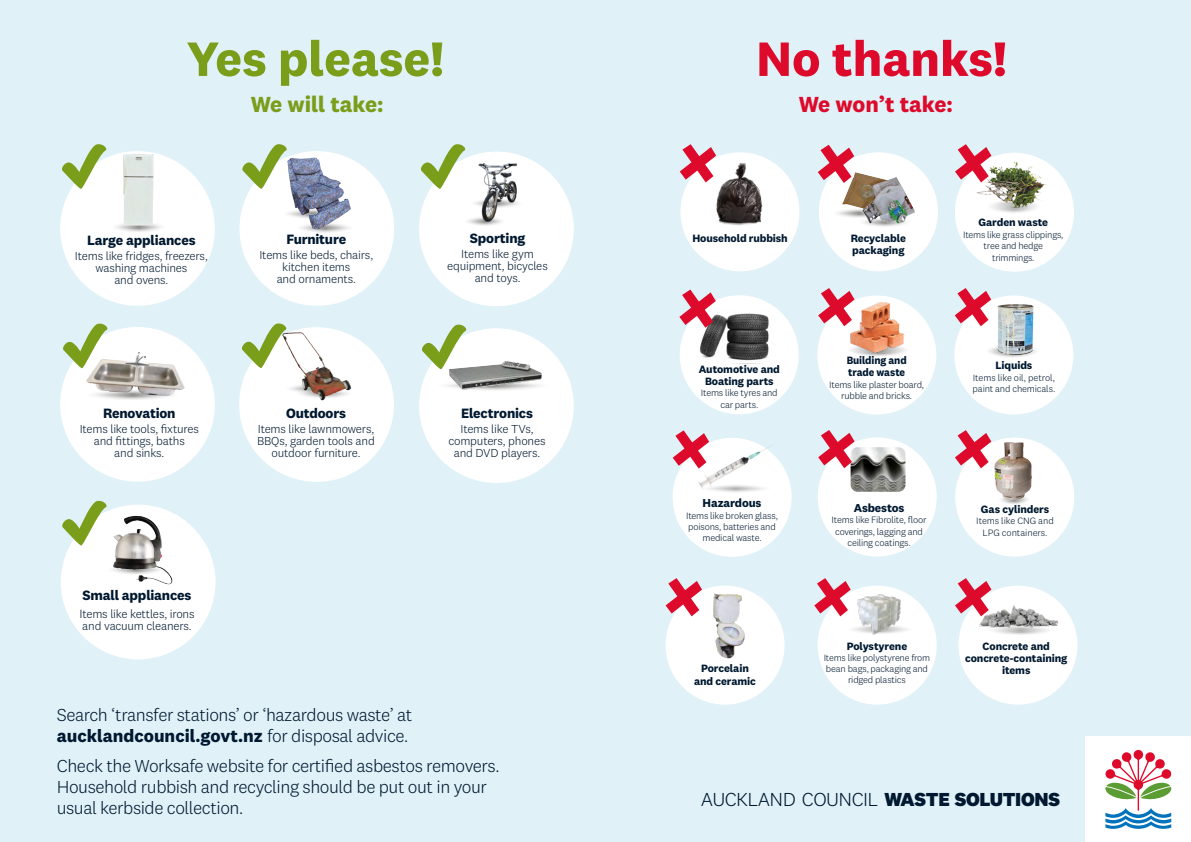
<style>
.page{position:relative;width:1191px;height:842px;background:#e0f1f8}
.page>*{position:absolute;margin:0;border:0;box-sizing:border-box;transform-origin:0 0}
.t1{font:700 50px "National 2";color:#7a9d1a}
.t2{font:700 50px "National 2";color:#de0a2b}
.t3{font:700 22.6px "National 2";letter-spacing:-.005em;color:#de0a2b}
.t4{font:700 22.6px "National 2";color:#7a9d1a}
.t5{font:300 19.5px "National 2";letter-spacing:-.03em;color:#001930}
.t6{font:300 18px/21px "National 2";letter-spacing:-.025em;color:#001930}
.t7{font:700 14px "National 2";letter-spacing:-.01em;color:#001930}
.t8{font:300 12px/12px "National 2";letter-spacing:-.015em;color:#001930;text-align:center}
.t9{font:700 11.9px "National 2";letter-spacing:-.01em;color:#001930}
.t10{font:700 11px/12px "National 2";letter-spacing:-.01em;color:#001930;text-align:center}
.t11{font:700 11px/12px "National 2";letter-spacing:-.01em;color:#001930;scale:.95 1}
.t12{font:300 9.6px/11.5px "National 2";letter-spacing:-.02em;color:#001930;text-align:center}
.t13{font:300 9.5px/11px "National 2";letter-spacing:-.02em;color:#001930;text-align:center}
.s1{font-size:12.5px}
.s2{font-weight:700}
.s3{font-weight:800}
</style>
<div class="page">
<div style="left:239px;top:151px;width:155px;height:155px;background:#fff;border-radius:50%"></div>
<svg style="left:242px;top:144px;width:47px;height:45px"></svg>
<svg style="left:291px;top:221px;width:66px;height:12px"></svg>
<img style="left:285px;top:157px;width:66px;height:74px">
<div style="left:419px;top:152px;width:155px;height:154px;background:#fff;border-radius:50%"></div>
<svg style="left:420px;top:144px;width:47px;height:45px"></svg>
<img style="left:470px;top:153px;width:51px;height:73px">
<div style="left:60px;top:151px;width:155px;height:155px;background:#fff;border-radius:50%"></div>
<svg style="left:62px;top:144px;width:45px;height:45px"></svg>
<svg style="left:108px;top:220px;width:61px;height:13px"></svg>
<img style="left:123px;top:154px;width:31px;height:71px">
<div style="left:61px;top:505px;width:154px;height:154px;background:#fff;border-radius:50%"></div>
<svg style="left:62px;top:500px;width:47px;height:45px"></svg>
<svg style="left:103px;top:563px;width:65px;height:12px"></svg>
<img style="left:113px;top:516px;width:43px;height:54px">
<div style="left:60px;top:327px;width:155px;height:155px;background:#fff;border-radius:50%"></div>
<svg style="left:63px;top:323px;width:46px;height:45px"></svg>
<svg style="left:80px;top:388px;width:105px;height:12px"></svg>
<img style="left:86px;top:352px;width:99px;height:44px">
<div style="left:239px;top:327px;width:155px;height:155px;background:#fff;border-radius:50%"></div>
<svg style="left:242px;top:323px;width:45px;height:45px"></svg>
<img style="left:282px;top:332px;width:69px;height:69px">
<div style="left:419px;top:328px;width:155px;height:155px;background:#fff;border-radius:50%"></div>
<svg style="left:422px;top:324px;width:45px;height:45px"></svg>
<img style="left:449px;top:361px;width:93px;height:29px">
<div style="left:819px;top:152px;width:119px;height:119px;background:#fff;border-radius:50%"></div>
<svg style="left:818px;top:145px;width:36px;height:38px"></svg>
<svg style="left:854px;top:217px;width:60px;height:11px"></svg>
<img style="left:841px;top:172px;width:74px;height:51px">
<div style="left:954px;top:295px;width:119px;height:120px;background:#fff;border-radius:50%"></div>
<svg style="left:954px;top:288px;width:37px;height:38px"></svg>
<svg style="left:983px;top:344px;width:57px;height:14px"></svg>
<img style="left:996px;top:304px;width:38px;height:54px">
<div style="left:955px;top:438px;width:119px;height:119px;background:#fff;border-radius:50%"></div>
<svg style="left:955px;top:430px;width:36px;height:38px"></svg>
<svg style="left:996px;top:493px;width:35px;height:12px"></svg>
<img style="left:994px;top:442px;width:38px;height:58px">
<div style="left:955px;top:153px;width:119px;height:119px;background:#fff;border-radius:50%"></div>
<svg style="left:955px;top:144px;width:36px;height:38px"></svg>
<svg style="left:984px;top:199px;width:59px;height:15px"></svg>
<svg style="left:1013px;top:162px;width:4px;height:6px"></svg>
<div style="left:817px;top:295px;width:119px;height:120px;background:#fff;border-radius:50%"></div>
<svg style="left:818px;top:288px;width:35px;height:37px"></svg>
<img style="left:836px;top:297px;width:89px;height:59px">
<div style="left:680px;top:152px;width:119px;height:119px;background:#fff;border-radius:50%"></div>
<svg style="left:679px;top:144px;width:37px;height:38px"></svg>
<img style="left:710px;top:160px;width:53px;height:65px">
<div style="left:679px;top:295px;width:119px;height:119px;background:#fff;border-radius:50%"></div>
<div style="left:672px;top:438px;width:119px;height:119px;background:#fff;border-radius:50%"></div>
<svg style="left:672px;top:430px;width:37px;height:38px"></svg>
<svg style="left:695px;top:484px;width:80px;height:9px"></svg>
<img style="left:698px;top:443px;width:77px;height:47px">
<div style="left:817px;top:437px;width:119px;height:119px;background:#fff;border-radius:50%"></div>
<img style="left:850px;top:447px;width:55px;height:45px">
<svg style="left:818px;top:430px;width:36px;height:38px"></svg>
<div style="left:665px;top:586px;width:119px;height:119px;background:#fff;border-radius:50%"></div>
<img style="left:713px;top:593px;width:32px;height:66px">
<svg style="left:665px;top:578px;width:37px;height:38px"></svg>
<div style="left:817px;top:586px;width:119px;height:119px;background:#fff;border-radius:50%"></div>
<svg style="left:814px;top:578px;width:36px;height:38px"></svg>
<img style="left:855px;top:595px;width:49px;height:39px">
<div style="left:958px;top:586px;width:119px;height:119px;background:#fff;border-radius:50%"></div>
<svg style="left:955px;top:578px;width:34px;height:38px"></svg>
<img style="left:979px;top:585px;width:82px;height:50px">
<svg style="left:717px;top:355px;width:59px;height:10px"></svg>
<img style="left:700px;top:313px;width:75px;height:50px">
<div style="left:1085px;top:737px;width:106px;height:105px;background:#fff"></div>
<svg style="left:1105px;top:750px;width:66px;height:79px"></svg>
<svg style="left:679px;top:290px;width:37px;height:38px"></svg>
<h1 class="t1" style="left:186px;top:28px;width:259px">Yes please!</h1>
<h2 class="t4" style="left:251px;top:90px;width:134px">We will take:</h2>
<h2 class="t3" style="left:798px;top:90px;width:156px">We won’t take:</h2>
<h1 class="t2" style="left:756px;top:28px;width:252px">No thanks!</h1>
<p class="t7" style="left:87px;top:231px;width:110px">Large appliances</p>
<p class="t8" style="left:75px;top:249px;width:134px">Items like fridges, freezers, washing machines<br>and ovens.</p>
<p class="t7" style="left:103px;top:404px;width:74px">Renovation</p>
<p class="t8" style="left:80px;top:423px;width:121px">Items like tools, fixtures and fittings, baths<br>and sinks.</p>
<p class="t7" style="left:286px;top:231px;width:61px">Furniture</p>
<p class="t8" style="left:259px;top:249px;width:115px">Items like beds, chairs, kitchen items<br>and ornaments.</p>
<p class="t7" style="left:286px;top:405px;width:62px">Outdoors</p>
<p class="t8" style="left:257px;top:423px;width:119px">Items like lawnmowers,<br>BBQs, garden tools and outdoor furniture.</p>
<p class="t7" style="left:83px;top:587px;width:110px">Small appliances</p>
<p class="t8" style="left:79px;top:608px;width:117px;text-align:left"><span class="s1">I</span>tems like kettles, irons and vacuum cleaners.</p>
<p class="t7" style="left:470px;top:229px;width:57px">Sporting</p>
<p class="t8" style="left:447px;top:247px;width:102px">Items like gym equipment, bicycles and toys.</p>
<p class="t7" style="left:461px;top:405px;width:73px">Electronics</p>
<p class="t8" style="left:448px;top:423px;width:99px">Items like TVs, computers, phones and DVD players.</p>
<h3 class="t6" style="left:57px;top:704px;width:357px">Search ‘transfer stations’ or ‘hazardous waste’ at <span class="s2">aucklandcouncil.govt.nz</span> for disposal advice.</h3>
<h3 class="t6" style="left:57px;top:755px;width:444px">Check the Worksafe website for certified asbestos removers.<br>Household rubbish and recycling should be put out in your usual kerbside collection.</h3>
<p class="t10" style="left:692px;top:232px;width:97px">Household rubbish</p>
<p class="t10" style="left:699px;top:363px;width:82px">Automotive and<br>Boating parts</p>
<p class="t12" style="left:701px;top:387px;width:78px">Items like tyres and car parts.</p>
<p class="t9" style="left:702px;top:496px;width:60px">Hazardous</p>
<p class="t12" style="left:686px;top:509px;width:93px">Items like broken glass, poisons, batteries and medical waste.</p>
<p class="t10" style="left:850px;top:232px;width:57px;text-align:left">Recyclable packaging</p>
<p class="t11" style="left:846px;top:354px;width:65px">Building and trade waste</p>
<p class="t12" style="left:829px;top:379px;width:96px">Items like plaster board, rubble and bricks.</p>
<p class="t10" style="left:978px;top:216px;width:71px">Garden waste</p>
<p class="t12" style="left:963px;top:229px;width:102px">Items like grass clippings, tree and hedge trimmings.</p>
<p class="t10" style="left:995px;top:359px;width:38px">Liquids</p>
<p class="t12" style="left:972px;top:371px;width:84px;text-align:left">Items like oil, petrol, paint and chemicals.</p>
<p class="t9" style="left:853px;top:500px;width:52px">Asbestos</p>
<p class="t12" style="left:831px;top:514px;width:96px">Items like Fibrolite, floor coverings, lagging and ceiling coatings.</p>
<p class="t10" style="left:981px;top:503px;width:70px">Gas cylinders</p>
<p class="t12" style="left:976px;top:515px;width:79px">Items like CNG and<br>LPG containers.</p>
<p class="t10" style="left:694px;top:661px;width:63px;line-height:13.2px">Porcelain and ceramic</p>
<p class="t10" style="left:846px;top:640px;width:62px">Polystyrene</p>
<p class="t13" style="left:823px;top:652px;width:108px">Items like polystyrene from bean bags, packaging and ridged plastics</p>
<p class="t10" style="left:965px;top:640px;width:104px">Concrete and concrete-containing items</p>
<h3 class="t5" style="left:701px;top:788px;width:361px">AUCKLAND COUNCIL <span class="s3">WASTE SOLUTIONS</span></h3>
</div>
